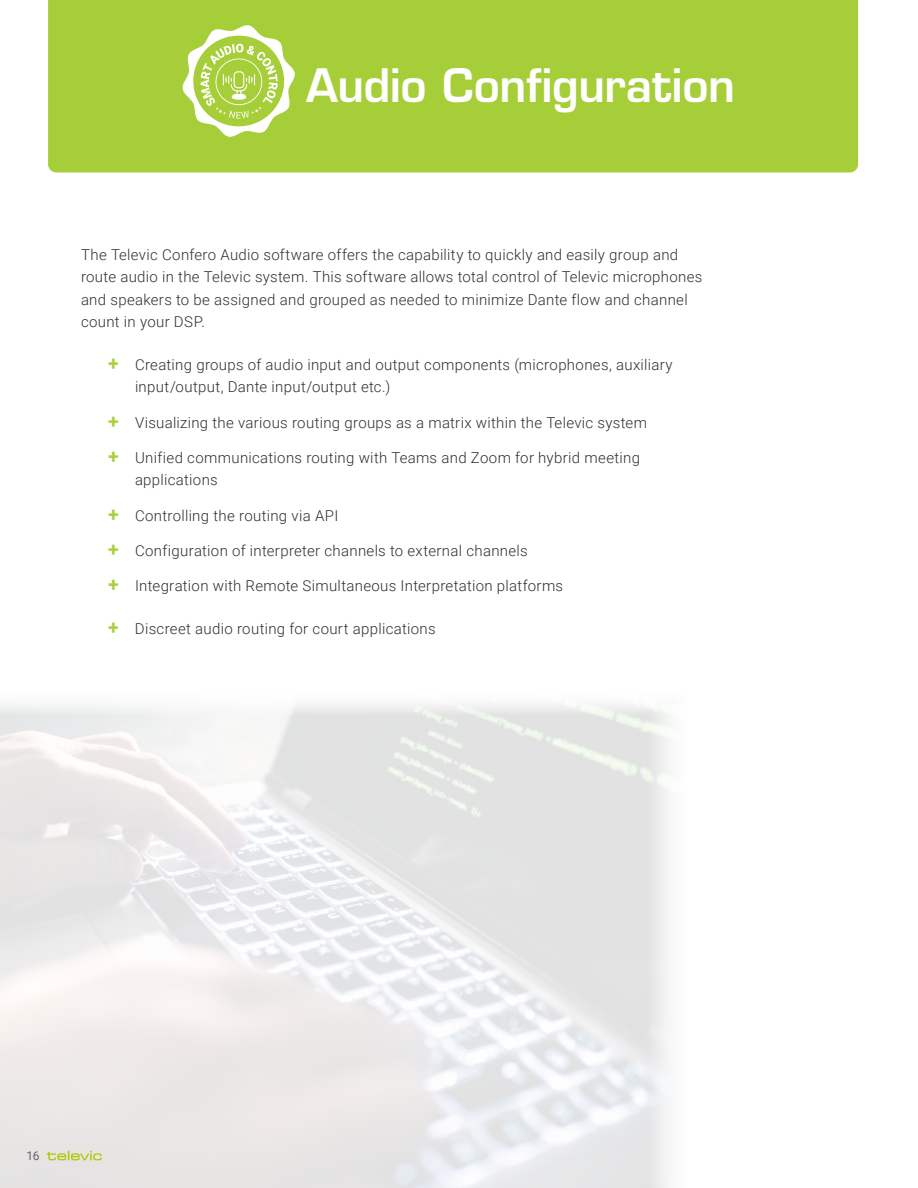
<style>
.page{position:relative;width:918px;height:1188px;background:#fff}
.page>*{position:absolute;margin:0;border:0;box-sizing:border-box;transform-origin:0 0}
.t1{font:600 45px "Eurostile LT Std";letter-spacing:-.005em;color:#fff}
.t2{font:300 15px/22.5px "Roboto";letter-spacing:.02em;color:#312f30}
.t3{font:12px "Roboto";color:#636366}
.s1{font-weight:700;font-size:19.5px;color:#aad042}
</style>
<div class="page">
<div style="left:48px;top:0;width:810px;height:172px;background:#a6ce39"></div>
<svg style="left:182px;top:24px;width:114px;height:114px"></svg>
<svg style="left:47px;top:1151px;width:55px;height:9px"></svg>
<h1 class="t1" style="left:306px;top:58px;width:430px">Audio Configuration</h1>
<p class="t2" style="left:81px;top:242px;width:623px">The Televic Confero Audio software offers the capability to quickly and easily group and route audio in the Televic system. This software allows total control of Televic microphones and speakers to be assigned and grouped as needed to minimize Dante flow and channel count in your DSP.</p>
<p class="t2" style="left:135px;top:353px;width:539px;text-indent:-27px"><span class="s1">+</span> Creating groups of audio input and output components (microphones, auxiliary input/output, Dante input/output etc.)</p>
<p class="t2" style="left:108px;top:410px;width:540px"><span class="s1">+</span> Visualizing the various routing groups as a matrix within the Televic system</p>
<p class="t2" style="left:135px;top:446px;width:506px;text-indent:-27px"><span class="s1">+</span> Unified communications routing with Teams and Zoom for hybrid meeting applications</p>
<p class="t2" style="left:108px;top:503px;width:232px"><span class="s1">+</span> Controlling the routing via API</p>
<p class="t2" style="left:108px;top:539px;width:421px"><span class="s1">+</span> Configuration of interpreter channels to external channels</p>
<p class="t2" style="left:108px;top:574px;width:457px"><span class="s1">+</span> Integration with Remote Simultaneous Interpretation platforms</p>
<p class="t2" style="left:108px;top:617px;width:329px"><span class="s1">+</span> Discreet audio routing for court applications</p>
<p class="t3" style="left:27px;top:1148px;width:15px">16</p>
</div>
